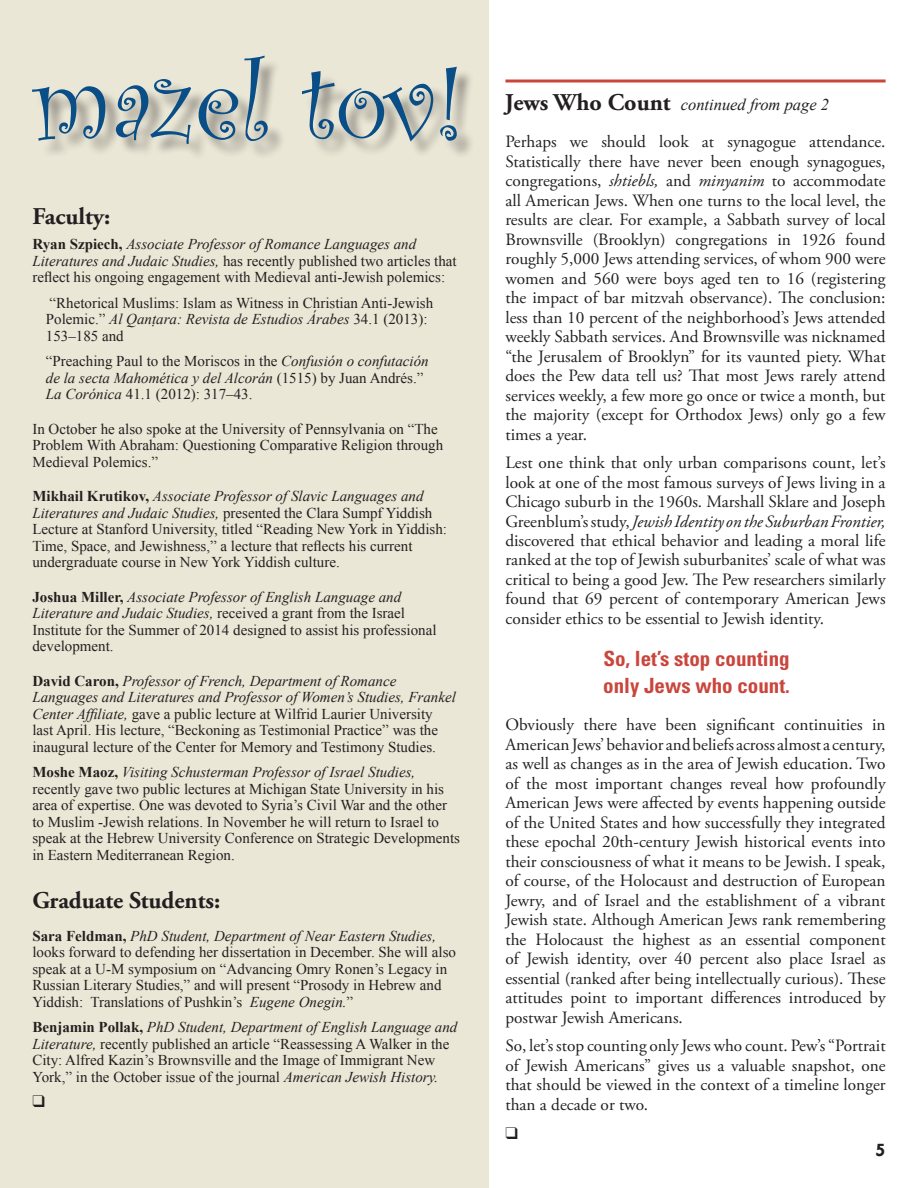
<style>
.page{position:relative;width:918px;height:1188px;background:#fff}
.page>*{position:absolute;margin:0;border:0;box-sizing:border-box;transform-origin:0 0}
.t1{font:111px "Curlz";color:#0a4e87}
.t2{font:700 24px "Adobe Garamond Pro";color:#231f20}
.t3{font:700 condensed 21px/27px "Univers";color:#ca463d}
.t4{font:700 19.5px "Tw Cen";color:#231f20}
.t5{font:17.25px/19.5px "Adobe Garamond Pro";color:#231f20;text-align:justify}
.t6{font:italic 16.5px "Times New Roman";color:#231f20}
.t7{font:15px/16.5px "Times New Roman";color:#231f20}
.s1{font-weight:700}
.s2{font-style:italic}
.s3{font-family:"Adobe Garamond Pro";font-weight:700;font-style:normal;font-size:24px}
</style>
<div class="page">
<div style="left:0;top:0;width:488px;height:1188px;background:#ebe7d6"></div>
<div style="left:35px;top:59px;width:440px;height:103px;background:#231f20;opacity:.45"></div>
<hr style="left:505px;top:80px;width:381px;height:2px;background:#ca463d">
<h1 class="t1" style="left:32px;top:24px;width:430px">mazel tov!</h1>
<h2 class="t2" style="left:32px;top:202px;width:79px">Faculty:</h2>
<p class="t7" style="left:32px;top:236px;width:426px"><span class="s1">Ryan Szpiech,</span> <span class="s2">Associate Professor of Romance Languages and<br>Literatures and Judaic Studies,</span> has recently published two articles that reflect his ongoing engagement with Medieval anti-Jewish polemics:</p>
<p class="t7" style="left:46px;top:294px;width:389px">“Rhetorical Muslims: Islam as Witness in Christian Anti-Jewish<br>Polemic.” <span class="s2">Al Qanṭara: Revista de Estudios Árabes</span> 34.1 (2013):<br>153–185 and</p>
<p class="t7" style="left:46px;top:353px;width:384px">“Preaching Paul to the Moriscos in the <span class="s2">Confusión o confutación de la secta Mahomética y del Alcorán</span> (1515) by Juan Andrés.”<br><span class="s2">La Corónica</span> 41.1 (2012): 317–43.</p>
<p class="t7" style="left:32px;top:420px;width:412px">In October he also spoke at the University of Pennsylvania on “The<br>Problem With Abraham: Questioning Comparative Religion through<br>Medieval Polemics.”</p>
<p class="t7" style="left:32px;top:488px;width:416px"><span class="s1">Mikhail Krutikov,</span> <span class="s2">Associate Professor of Slavic Languages and Literatures and Judaic Studies,</span> presented the Clara Sumpf Yiddish Lecture at Stanford University, titled “Reading New York in Yiddish:<br>Time, Space, and Jewishness,” a lecture that reflects his current undergraduate course in New York Yiddish culture.</p>
<p class="t7" style="left:32px;top:588px;width:406px"><span class="s1">Joshua Miller,</span> <span class="s2">Associate Professor of English Language and Literature and Judaic Studies,</span> received a grant from the Israel Institute for the Summer of 2014 designed to assist his professional development.</p>
<p class="t7" style="left:32px;top:672px;width:425px"><span class="s1">David Caron,</span> <span class="s2">Professor of French, Department of Romance Languages and Literatures and Professor of Women’s Studies, Frankel Center Affiliate,</span> gave a public lecture at Wilfrid Laurier University last April. His lecture, “Beckoning as Testimonial Practice” was the inaugural lecture of the Center for Memory and Testimony Studies.</p>
<p class="t7" style="left:32px;top:764px;width:429px"><span class="s1">Moshe Maoz,</span> <span class="s2">Visiting Schusterman Professor of Israel Studies, </span>recently gave two public lectures at Michigan State University in his area of expertise. One was devoted to Syria’s Civil War and the other to Muslim -Jewish relations. In November he will return to Israel to speak at the Hebrew University Conference on Strategic Developments in Eastern Mediterranean Region.</p>
<h2 class="t2" style="left:32px;top:886px;width:189px">Graduate Students:</h2>
<p class="t7" style="left:32px;top:927px;width:425px"><span class="s1">Sara Feldman,</span> <span class="s2">PhD Student, Department of Near Eastern Studies, </span>looks forward to defending her dissertation in December. She will also speak at a U-M symposium on “Advancing Omry Ronen’s Legacy in Russian Literary Studies,” and will present “Prosody in Hebrew and Yiddish: Translations of Pushkin’s <span class="s2">Eugene Onegin.</span>”</p>
<p class="t7" style="left:32px;top:1019px;width:427px"><span class="s1">Benjamin Pollak,</span> <span class="s2">PhD Student, Department of English Language and Literature,</span> recently published an article “Reassessing A Walker in the City: Alfred Kazin’s Brownsville and the Image of Immigrant New York,” in the October issue of the journal <span class="s2">American Jewish History.</span></p>
<p class="t6" style="left:505px;top:94px;width:326px"><span class="s3">Jews Who Count</span> continued from page 2</p>
<p class="t5" style="left:505px;top:133px;width:382px">Perhaps we should look at synagogue attendance.<br>Statistically there have never been enough synagogues, congregations, <span class="s2">shtiebls,</span> and <span class="s2">minyanim</span> to accommodate all American Jews. When one turns to the local level, the results are clear. For example, a Sabbath survey of local Brownsville (Brooklyn) congregations in 1926 found roughly 5,000 Jews attending services, of whom 900 were women and 560 were boys aged ten to 16 (registering the impact of bar mitzvah observance). The conclusion: less than 10 percent of the neighborhood’s Jews attended weekly Sabbath services. And Brownsville was nicknamed “the Jerusalem of Brooklyn” for its vaunted piety. What does the Pew data tell us? That most Jews rarely attend services weekly, a few more go once or twice a month, but the majority (except for Orthodox Jews) only go a few times a year.</p>
<p class="t5" style="left:505px;top:453px;width:382px">Lest one think that only urban comparisons count, let’s look at one of the most famous surveys of Jews living in a Chicago suburb in the 1960s. Marshall Sklare and Joseph Greenblum’s study, <span class="s2">Jewish Identity on the Suburban Frontier, </span>discovered that ethical behavior and leading a moral life ranked at the top of Jewish suburbanites’ scale of what was critical to being a good Jew. The Pew researchers similarly found that 69 percent of contemporary American Jews consider ethics to be essential to Jewish identity.</p>
<h3 class="t3" style="left:603px;top:644px;width:188px">So, let’s stop counting only Jews who count.</h3>
<p class="t5" style="left:505px;top:716px;width:382px">Obviously there have been significant continuities in American Jews’ behavior and beliefs across almost a century, as well as changes as in the area of Jewish education. Two of the most important changes reveal how profoundly American Jews were affected by events happening outside of the United States and how successfully they integrated these epochal 20th-century Jewish historical events into their consciousness of what it means to be Jewish. I speak, of course, of the Holocaust and destruction of European Jewry, and of Israel and the establishment of a vibrant Jewish state. Although American Jews rank remembering the Holocaust the highest as an essential component of Jewish identity, over 40 percent also place Israel as essential (ranked after being intellectually curious). These attitudes point to important differences introduced by postwar Jewish Americans.</p>
<p class="t5" style="left:505px;top:1037px;width:382px">So, let’s stop counting only Jews who count. Pew’s “Portrait of Jewish Americans” gives us a valuable snapshot, one that should be viewed in the context of a timeline longer than a decade or two.</p>
<h3 class="t4" style="left:875px;top:1139px;width:12px">5</h3>
</div>
